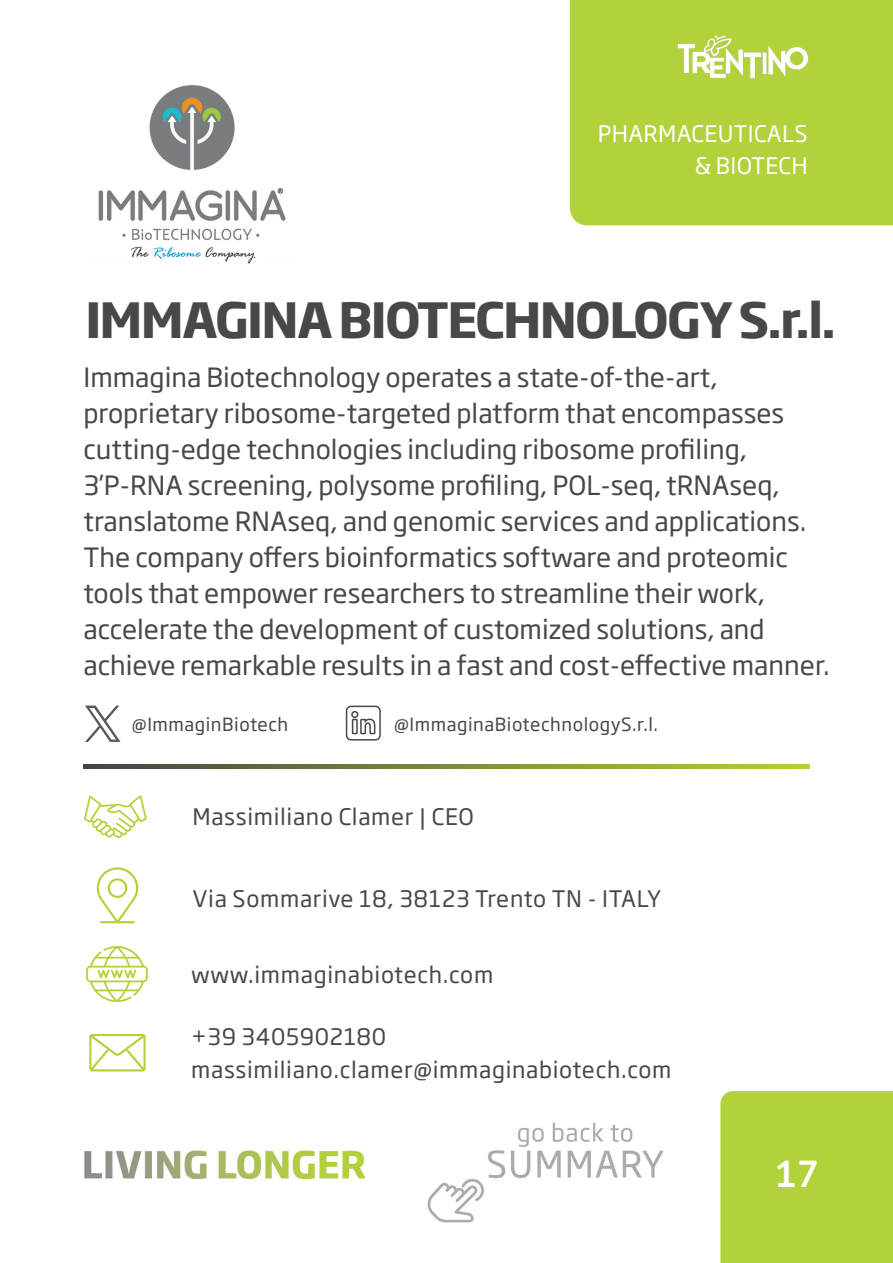
<style>
.page{position:relative;width:893px;height:1263px;background:#fff}
.page>*{position:absolute;margin:0;border:0;box-sizing:border-box;transform-origin:0 0}
.t1{font:700 48px "Soho Gothic Pro";letter-spacing:-.035em;color:#46484a}
.t2{font:700 37.5px "PT Mono";color:#fff}
.t3{font:26.25px/36px "Soho Gothic Pro";color:#46494b}
.t4{font:22.5px/32.1px "Soho Gothic Pro";letter-spacing:.03em;color:#46494b}
.t5{font:22.5px/32.2px "Soho Gothic Pro";letter-spacing:.015em;color:#fff;text-align:right}
.t6{font:18px "Soho Gothic Pro";letter-spacing:.03em;color:#46494b}
</style>
<div class="page">
<img style="left:83px;top:1px;width:810px;height:1262px">
<svg style="left:85px;top:705px;width:36px;height:37px"></svg>
<div style="left:570px;top:0;width:323px;height:225px;background:#b2d23b"></div>
<svg style="left:83px;top:765px;width:726px;height:3px;background:#7b8a3c"></svg>
<img style="left:85px;top:70px;width:213px;height:193px">
<svg style="left:89px;top:1034px;width:57px;height:37px"></svg>
<svg style="left:86px;top:946px;width:62px;height:56px"></svg>
<svg style="left:97px;top:867px;width:41px;height:56px"></svg>
<svg style="left:84px;top:795px;width:63px;height:43px"></svg>
<svg style="left:345px;top:705px;width:36px;height:36px"></svg>
<img style="left:651px;top:1px;width:176px;height:124px">
<p class="t5" style="left:598px;top:116px;width:211px">PHARMACEUTICALS &amp; BIOTECH</p>
<h1 class="t1" style="left:85px;top:282px;width:752px">IMMAGINA BIOTECHNOLOGY S.r.l.</h1>
<p class="t3" style="left:83px;top:357px;width:748px">Immagina Biotechnology operates a state-of-the-art, proprietary ribosome-targeted platform that encompasses cutting-edge technologies including ribosome profiling, 3’P-RNA screening, polysome profiling, POL-seq, tRNAseq, translatome RNAseq, and genomic services and applications.<br>The company offers bioinformatics software and proteomic tools that empower researchers to streamline their work, accelerate the development of customized solutions, and achieve remarkable results in a fast and cost-effective manner.</p>
<p class="t6" style="left:132px;top:710px;width:158px">@ImmaginBiotech</p>
<p class="t6" style="left:394px;top:710px;width:266px">@ImmaginaBiotechnologyS.r.l.</p>
<p class="t4" style="left:192px;top:800px;width:283px">Massimiliano Clamer | CEO</p>
<p class="t4" style="left:192px;top:881px;width:470px">Via Sommarive 18, 38123 Trento TN - ITALY</p>
<p class="t4" style="left:191px;top:957px;width:304px">www.immaginabiotech.com</p>
<p class="t4" style="left:191px;top:1020px;width:482px">+39 3405902180 massimiliano.clamer@immaginabiotech.com</p>
<h2 class="t2" style="left:775px;top:1151px;width:46px">17</h2>
</div>
